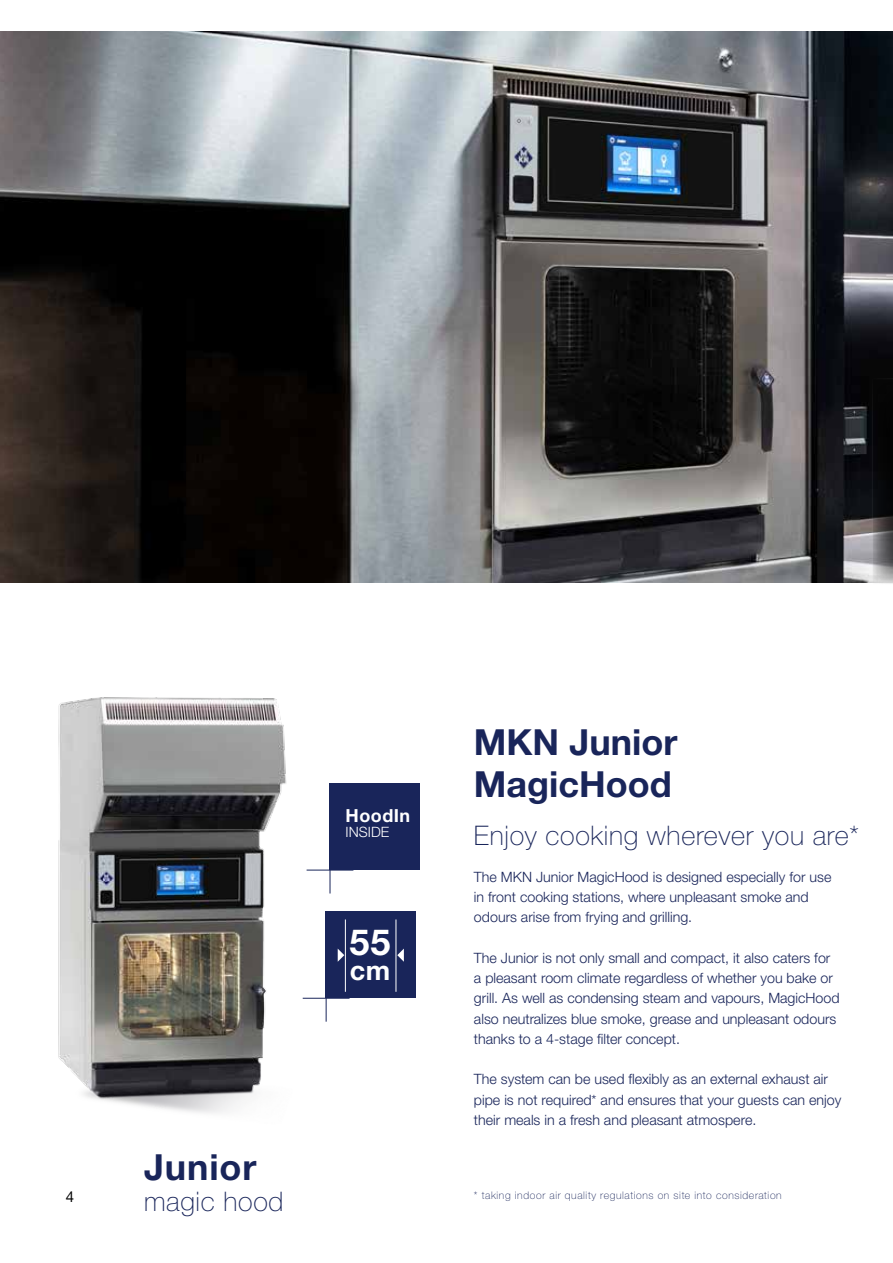
<style>
.page{position:relative;width:893px;height:1263px;background:#fff}
.page>*{position:absolute;margin:0;border:0;box-sizing:border-box;transform-origin:0 0}
.t1{font:700 36px/42px "Helvetica Neue LTW1 G";color:#19255a}
.t2{font:700 36px "Helvetica Neue LTW1 G";color:#fff}
.t3{font:100 27px "Helvetica Neue LTW1 G";letter-spacing:.025em;color:#19255a}
.t4{font:700 27px "Helvetica Neue LTW1 G";color:#fff}
.t5{font:700 18px "Helvetica Neue LTW1 G";letter-spacing:.025em;color:#fff}
.t6{font:15px "Helvetica Neue LTW1 G";color:#000}
.t7{font:300 14.25px/20.2px "Helvetica Neue LTW1 G";color:#19255a}
.t8{font:300 14.25px "Helvetica Neue LTW1 G";color:#fff}
.t9{font:100 10.5px "Helvetica Neue LTW1 G";letter-spacing:.06em;color:#19255a}
</style>
<div class="page">
<img style="left:0;top:32px;width:893px;height:551px">
<svg style="left:872px;top:378px;width:21px;height:206px;background:#2c2c2d"></svg>
<div style="left:325px;top:911px;width:90px;height:87px;background:#19255a"></div>
<hr style="left:326px;top:975px;width:1px;height:47px;background:#19255a">
<hr style="left:303px;top:998px;width:47px;height:1px;background:#19255a">
<div style="left:329px;top:783px;width:90px;height:87px;background:#19255a"></div>
<hr style="left:330px;top:847px;width:1px;height:46px;background:#19255a">
<hr style="left:307px;top:870px;width:46px;height:1px;background:#19255a">
<img style="left:38px;top:561px;width:264px;height:552px">
<hr style="left:345px;top:919px;width:1px;height:73px;background:#fff">
<hr style="left:396px;top:919px;width:1px;height:73px;background:#fff">
<svg style="left:397px;top:948px;width:7px;height:14px"></svg>
<svg style="left:338px;top:949px;width:6px;height:13px"></svg>
<p class="t6" style="left:66px;top:1188px;width:10px">4</p>
<h1 class="t1" style="left:144px;top:1146px;width:114px">Junior</h1>
<h2 class="t3" style="left:144px;top:1185px;width:141px">magic hood</h2>
<p class="t5" style="left:346px;top:804px;width:66px">HoodIn</p>
<p class="t8" style="left:346px;top:823px;width:45px">INSIDE</p>
<h1 class="t2" style="left:350px;top:920px;width:42px">55</h1>
<h2 class="t4" style="left:350px;top:953px;width:42px">cm</h2>
<h1 class="t1" style="left:474px;top:721px;width:205px">MKN Junior<br>MagicHood</h1>
<h2 class="t3" style="left:474px;top:819px;width:386px">Enjoy cooking wherever you are*</h2>
<p class="t7" style="left:474px;top:867px;width:359px">The MKN Junior MagicHood is designed especially for use in front cooking stations, where unpleasant smoke and odours arise from frying and grilling.</p>
<p class="t7" style="left:474px;top:948px;width:367px">The Junior is not only small and compact, it also caters for a pleasant room climate regardless of whether you bake or grill. As well as condensing steam and vapours, MagicHood also neutralizes blue smoke, grease and unpleasant odours thanks to a 4-stage filter concept.</p>
<p class="t7" style="left:474px;top:1069px;width:369px">The system can be used flexibly as an external exhaust air pipe is not required* and ensures that your guests can enjoy their meals in a fresh and pleasant atmospere.</p>
<p class="t9" style="left:474px;top:1189px;width:309px">* taking indoor air quality regulations on site into consideration</p>
</div>
